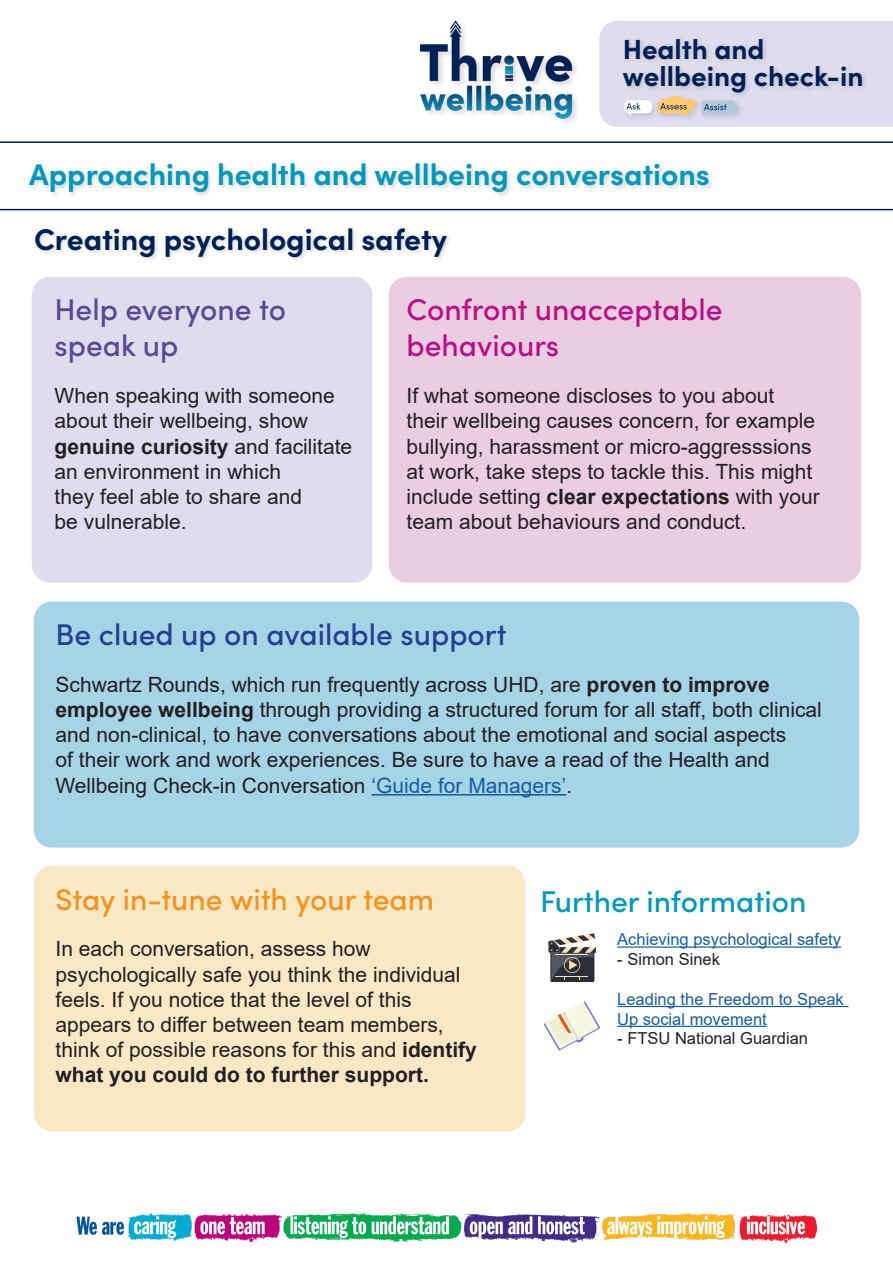
<style>
.page{position:relative;width:893px;height:1263px;background:#fff}
.page>*{position:absolute;margin:0;border:0;box-sizing:border-box;transform-origin:0 0}
.t1{font:700 30px "Sofia Pro";color:#0099bc}
.t2{font:500 30px "Sofia Pro";color:#bc0d83}
.t3{font:700 30px "Sofia Pro";color:#001f55}
.t4{font:500 30px "Sofia Pro";color:#253f8e}
.t5{font:500 30px "Sofia Pro";color:#f6911e}
.t6{font:500 30px/36px "Sofia Pro";color:#5a4990}
.t7{font:500 30px "Sofia Pro";color:#0099bc}
.t8{font:700 27.6px/27.6px "Sofia Pro";color:#001f55}
.t9{font:21px/25.2px "Arial";color:#231f20}
.t10{font:16.5px/19.8px "Arial";color:#175d9e}
.t11{font:16.5px "Arial";color:#231f20}
.s1{font-weight:700}
.s2{color:#175d9e}
</style>
<div class="page">
<svg style="left:0;top:141px;width:893px;height:69px"></svg>
<img style="left:77px;top:1214px;width:739px;height:29px">
<svg style="left:599px;top:21px;width:294px;height:106px;background:#dbd8e6"></svg>
<div style="left:419px;top:20px;width:161px;height:107px;background:#231f20;opacity:.15"></div>
<img style="left:419px;top:20px;width:156px;height:107px">
<div style="left:34px;top:227px;width:418px;height:36px;background:#231f20;opacity:.15"></div>
<hr style="left:617px;top:946px;width:224px;height:2px;background:#175d9e">
<hr style="left:617px;top:1006px;width:231px;height:1px;background:#175d9e">
<hr style="left:617px;top:1026px;width:150px;height:1px;background:#175d9e">
<svg style="left:544px;top:1001px;width:56px;height:49px"></svg>
<div style="left:550px;top:952px;width:44px;height:30px;background:#2b2e36"></div>
<svg style="left:548px;top:933px;width:48px;height:48px"></svg>
<div style="left:32px;top:277px;width:340px;height:306px;background:#dfdced;border-radius:18px"></div>
<div style="left:389px;top:277px;width:472px;height:306px;background:#e9cde1;border-radius:18px"></div>
<div style="left:34px;top:602px;width:825px;height:246px;background:#a4d4e5;border-radius:18px"></div>
<div style="left:34px;top:866px;width:491px;height:265px;background:#f8e9c4;border-radius:18px"></div>
<hr style="left:371px;top:794px;width:195px;height:1px;background:#175d9e">
<div style="left:29px;top:163px;width:685px;height:36px;background:#231f20;opacity:.15"></div>
<h2 class="t8" style="left:623px;top:33px;width:242px">Health and wellbeing check-in</h2>
<p class="t1" style="left:29px;top:152px;width:682px">Approaching health and wellbeing conversations</p>
<p class="t3" style="left:34px;top:216px;width:415px">Creating psychological safety</p>
<p class="t6" style="left:55px;top:290px;width:233px">Help everyone to speak up</p>
<p class="t9" style="left:55px;top:383px;width:299px">When speaking with someone about their wellbeing, show <span class="s1">genuine curiosity</span> and facilitate an environment in which</p>
<p class="t9" style="left:55px;top:484px;width:249px">they feel able to share and</p>
<p class="t9" style="left:55px;top:509px;width:133px">be vulnerable.</p>
<p class="t2" style="left:407px;top:288px;width:318px">Confront unacceptable</p>
<p class="t2" style="left:407px;top:324px;width:154px">behaviours</p>
<p class="t9" style="left:407px;top:383px;width:415px">If what someone discloses to you about their wellbeing causes concern, for example bullying, harassment or micro-aggresssions at work, take steps to tackle this. This might include setting <span class="s1">clear expectations</span> with your team about behaviours and conduct.</p>
<p class="t4" style="left:56px;top:612px;width:453px">Be clued up on available support</p>
<p class="t9" style="left:56px;top:672px;width:768px">Schwartz Rounds, which run frequently across UHD, are <span class="s1">proven to improve employee wellbeing</span> through providing a structured forum for all staff, both clinical and non-clinical, to have conversations about the emotional and social aspects<br>of their work and work experiences. Be sure to have a read of the Health and Wellbeing Check-in Conversation <span class="s2">‘Guide for Managers’</span>.</p>
<p class="t5" style="left:56px;top:877px;width:380px">Stay in-tune with your team</p>
<p class="t7" style="left:540px;top:879px;width:268px">Further information</p>
<p class="t9" style="left:56px;top:936px;width:423px">In each conversation, assess how psychologically safe you think the individual feels. If you notice that the level of this appears to differ between team members, think of possible reasons for this and <span class="s1">identify what you could do to further support.</span></p>
<p class="t10" style="left:617px;top:929px;width:225px">Achieving psychological safety</p>
<p class="t11" style="left:617px;top:948px;width:104px">- Simon Sinek</p>
<p class="t10" style="left:617px;top:989px;width:228px">Leading the Freedom to Speak<br>Up social movement</p>
<p class="t11" style="left:617px;top:1027px;width:192px">- FTSU National Guardian</p>
</div>
